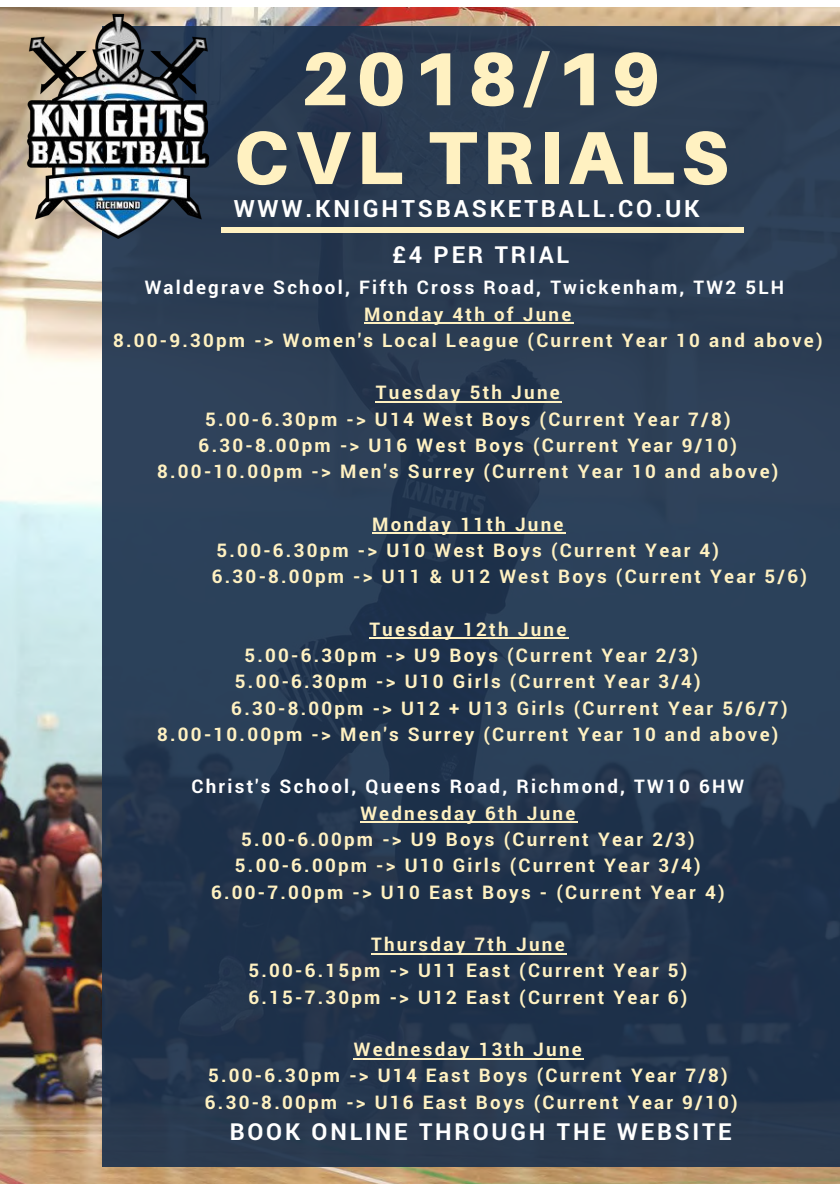
<style>
.page{position:relative;width:840px;height:1191px;background:#fff}
.page>*{position:absolute;margin:0;border:0;box-sizing:border-box;transform-origin:0 0}
.t1{font:900 75.2px/78.8px "Aileron";letter-spacing:.08em;color:#fff1c1;text-align:center}
.t2{font:700 23.8px "Roboto";letter-spacing:.12em;color:#fff}
.t3{font:700 23.4px "Roboto";letter-spacing:.12em;color:#fff}
.t4{font:700 18.8px/26.2px "Roboto";letter-spacing:.12em;color:#fff1c1;text-align:center}
.t5{font:700 18.8px "Roboto";letter-spacing:.12em;color:#fff}
</style>
<div class="page">
<img style="left:0;top:7px;width:840px;height:1176px">
<div style="left:102px;top:26px;width:738px;height:1140px;background:linear-gradient(to right,#273951,#283b53)"></div>
<hr style="left:364px;top:322px;width:210px;height:2px;background:#fff1c1">
<hr style="left:376px;top:401px;width:186px;height:1px;background:#fff1c1">
<hr style="left:372px;top:532px;width:194px;height:2px;background:#fff1c1">
<hr style="left:369px;top:637px;width:200px;height:2px;background:#fff1c1">
<hr style="left:360px;top:821px;width:218px;height:1px;background:#fff1c1">
<hr style="left:371px;top:952px;width:196px;height:2px;background:#fff1c1">
<hr style="left:354px;top:1057px;width:230px;height:2px;background:#fff1c1">
<div style="left:221px;top:227px;width:523px;height:6px;background:#fff1c1"></div>
<img style="left:0;top:7px;width:348px;height:280px">
<h1 class="t1" style="left:233px;top:38px;width:496px">2018/19<br>CVL TRIALS</h1>
<p class="t2" style="left:234px;top:192px;width:467px">WWW.KNIGHTSBASKETBALL.CO.UK</p>
<p class="t3" style="left:392px;top:238px;width:179px">£4 PER TRIAL</p>
<p class="t5" style="left:145px;top:274px;width:641px">Waldegrave School, Fifth Cross Road, Twickenham, TW2 5LH</p>
<p class="t4" style="left:113px;top:300px;width:711px">Monday 4th of June<br>8.00-9.30pm -&gt; Women's Local League (Current Year 10 and above)</p>
<p class="t4" style="left:157px;top:379px;width:623px">Tuesday 5th June<br>5.00-6.30pm -&gt; U14 West Boys (Current Year 7/8)<br>6.30-8.00pm -&gt; U16 West Boys (Current Year 9/10)<br>8.00-10.00pm -&gt; Men's Surrey (Current Year 10 and above)</p>
<p class="t4" style="left:212px;top:510px;width:597px;text-align:left;text-indent:160px">Monday 11th June<br>5.00-6.30pm -&gt; U10 West Boys (Current Year 4)<br>6.30-8.00pm -&gt; U11 &amp; U12 West Boys (Current Year 5/6)</p>
<p class="t4" style="left:369px;top:615px;width:199px">Tuesday 12th June</p>
<p class="t4" style="left:244px;top:641px;width:455px">5.00-6.30pm -&gt; U9 Boys (Current Year 2/3)</p>
<p class="t4" style="left:235px;top:667px;width:467px">5.00-6.30pm -&gt; U10 Girls (Current Year 3/4)</p>
<p class="t4" style="left:231px;top:694px;width:558px">6.30-8.00pm -&gt; U12 + U13 Girls (Current Year 5/6/7)</p>
<p class="t4" style="left:157px;top:720px;width:623px">8.00-10.00pm -&gt; Men's Surrey (Current Year 10 and above)</p>
<p class="t5" style="left:192px;top:773px;width:554px">Christ's School, Queens Road, Richmond, TW10 6HW</p>
<p class="t4" style="left:211px;top:799px;width:515px">Wednesday 6th June<br>5.00-6.00pm -&gt; U9 Boys (Current Year 2/3)<br>5.00-6.00pm -&gt; U10 Girls (Current Year 3/4)<br>6.00-7.00pm -&gt; U10 East Boys - (Current Year 4)</p>
<p class="t4" style="left:248px;top:930px;width:441px">Thursday 7th June<br>5.00-6.15pm -&gt; U11 East (Current Year 5)<br>6.15-7.30pm -&gt; U12 East (Current Year 6)</p>
<p class="t4" style="left:205px;top:1035px;width:534px">Wednesday 13th June<br>5.00-6.30pm -&gt; U14 East Boys (Current Year 7/8)<br>6.30-8.00pm -&gt; U16 East Boys (Current Year 9/10)</p>
<p class="t3" style="left:230px;top:1115px;width:504px">BOOK ONLINE THROUGH THE WEBSITE</p>
</div>
